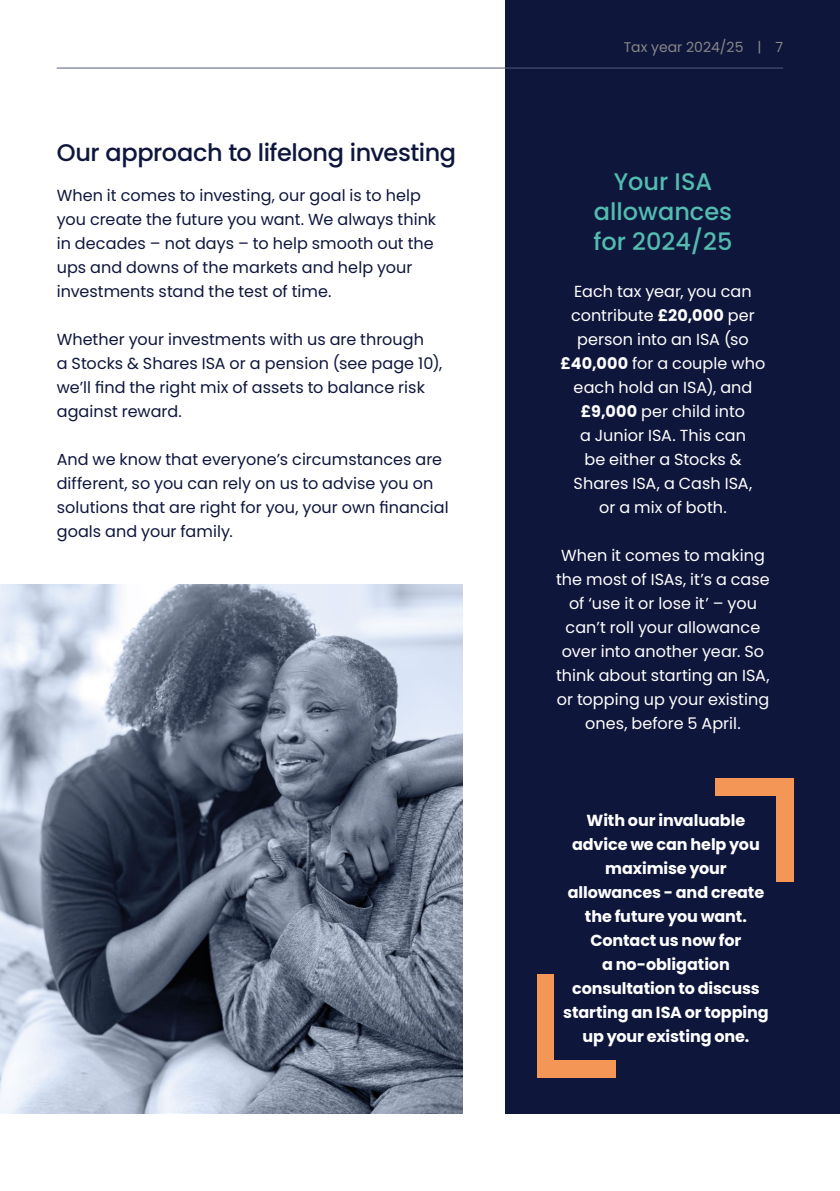
<style>
.page{position:relative;width:840px;height:1191px;background:#fff}
.page>*{position:absolute;margin:0;border:0;box-sizing:border-box;transform-origin:0 0}
.t1{font:500 24px "Poppins";letter-spacing:-.015em;color:#0f163c}
.t2{font:500 24px/30px "Poppins";color:#53bbaf;text-align:center}
.t3{font:16px/24px "Poppins";letter-spacing:.005em;color:#0f163c}
.t4{font:16px/24px "Poppins";letter-spacing:.005em;color:#fff;text-align:center}
.t5{font:700 16px/24px "Poppins";letter-spacing:-.005em;color:#fff;text-align:center}
.t6{font:14px "Poppins";color:#878787}
.s1{font-weight:700}
</style>
<div class="page">
<div style="left:505px;top:0;width:334px;height:1113px;background:#0f163c"></div>
<hr style="left:57px;top:68px;width:725px;height:1px;background:#55587c">
<img style="left:0;top:585px;width:462px;height:528px">
<div style="left:537px;top:973px;width:34px;height:70px;background:#f49655"></div>
<div style="left:537px;top:1043px;width:79px;height:34px;background:#f49655"></div>
<div style="left:758px;top:812px;width:35px;height:70px;background:#f49655"></div>
<div style="left:714px;top:778px;width:79px;height:34px;background:#f49655"></div>
<div style="left:554px;top:796px;width:221px;height:264px;background:#0f163c"></div>
<h1 class="t1" style="left:57px;top:139px;width:401px">Our approach to lifelong investing</h1>
<p class="t3" style="left:57px;top:183px;width:381px">When it comes to investing, our goal is to help you create the future you want. We always think in decades – not days – to help smooth out the ups and downs of the markets and help your investments stand the test of time.</p>
<p class="t3" style="left:57px;top:327px;width:387px">Whether your investments with us are through<br>a Stocks &amp; Shares ISA or a pension (see page 10), we’ll find the right mix of assets to balance risk against reward.</p>
<p class="t3" style="left:57px;top:447px;width:393px">And we know that everyone’s circumstances are different, so you can rely on us to advise you on solutions that are right for you, your own financial goals and your family.</p>
<p class="t6" style="left:623px;top:39px;width:161px">Tax year 2024/25 | 7</p>
<h1 class="t2" style="left:593px;top:166px;width:140px">Your ISA allowances for 2024/25</h1>
<p class="t4" style="left:560px;top:279px;width:206px">Each tax year, you can contribute <span class="s1">£20,000</span> per person into an ISA (so <span class="s1">£40,000</span> for a couple who each hold an ISA), and <span class="s1">£9,000</span> per child into<br>a Junior ISA. This can<br>be either a Stocks &amp;<br>Shares ISA, a Cash ISA,<br>or a mix of both.</p>
<p class="t4" style="left:556px;top:543px;width:215px">When it comes to making the most of ISAs, it’s a case of ‘use it or lose it’ – you can’t roll your allowance over into another year. So think about starting an ISA, or topping up your existing ones, before 5 April.</p>
<p class="t5" style="left:563px;top:809px;width:207px">With our invaluable advice we can help you maximise your allowances - and create the future you want.<br>Contact us now for<br>a no-obligation consultation to discuss starting an ISA or topping up your existing one.</p>
</div>
